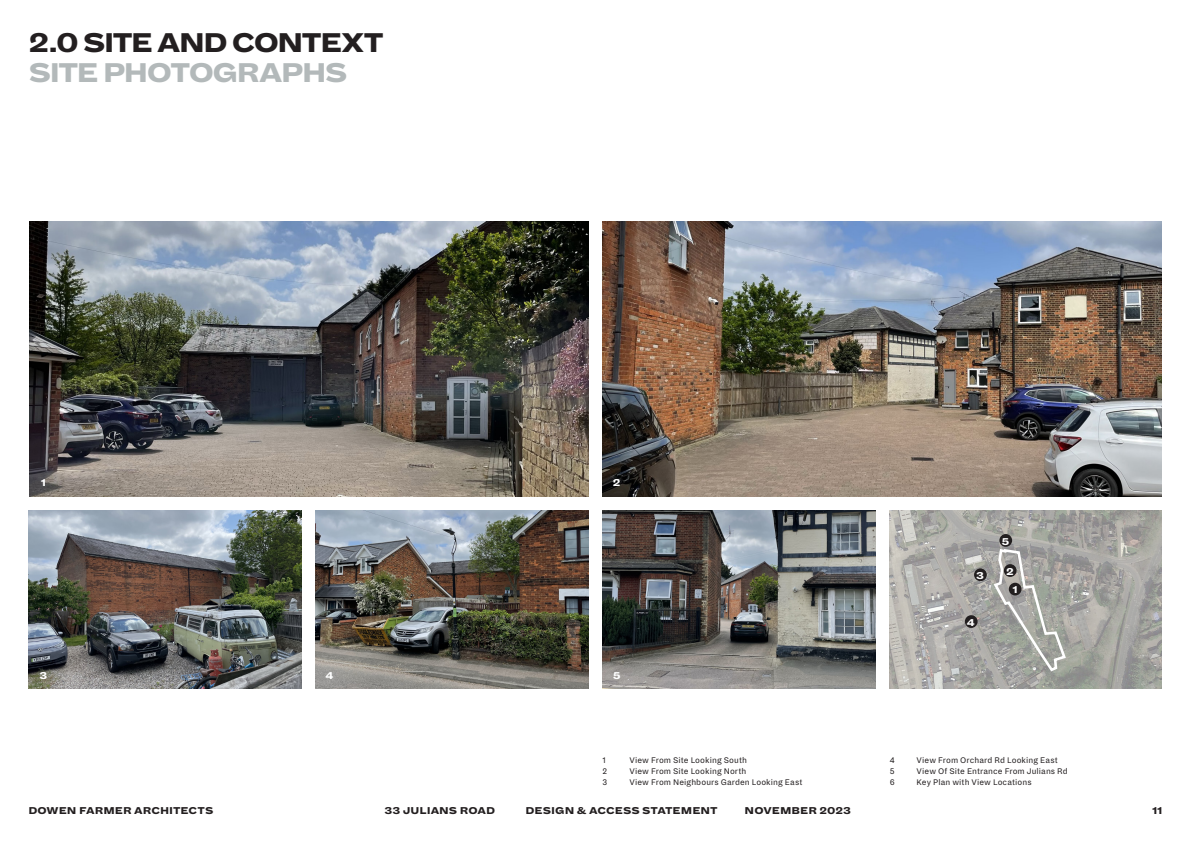
<style>
.page{position:relative;width:1191px;height:842px;background:#fff}
.page>*{position:absolute;margin:0;border:0;box-sizing:border-box;transform-origin:0 0}
.t1{font:900 30px "Dia";letter-spacing:-.06em;color:#231f20}
.t2{font:900 30px "Dia";letter-spacing:-.06em;color:#b3b9ba}
.t3{font:900 11px "Dia";color:#231f20}
.t4{font:900 11px "Dia";color:#fff}
.t5{font:9px "Dia";letter-spacing:.01em;color:#231f20}
</style>
<div class="page">
<img style="left:889px;top:510px;width:272px;height:179px">
<img style="left:29px;top:221px;width:559px;height:275px">
<img style="left:602px;top:221px;width:559px;height:275px">
<img style="left:28px;top:510px;width:273px;height:179px">
<img style="left:315px;top:510px;width:273px;height:179px">
<img style="left:602px;top:510px;width:273px;height:179px">
<svg style="left:991px;top:547px;width:76px;height:126px;background:#a9aaa5"></svg>
<div style="left:1008px;top:583px;width:13px;height:12px;background:#231f20;border-radius:50%"></div>
<div style="left:1003px;top:564px;width:13px;height:13px;background:#231f20;border-radius:50%"></div>
<div style="left:974px;top:568px;width:12px;height:13px;background:#231f20;border-radius:50%"></div>
<div style="left:999px;top:534px;width:13px;height:13px;background:#231f20;border-radius:50%"></div>
<div style="left:964px;top:615px;width:13px;height:13px;background:#231f20;border-radius:50%"></div>
<h1 class="t1" style="left:28px;top:24px;width:357px">2.0 SITE AND CONTEXT</h1>
<h1 class="t2" style="left:28px;top:54px;width:321px">SITE PHOTOGRAPHS</h1>
<p class="t4" style="left:41px;top:476px;width:7px">1</p>
<p class="t4" style="left:613px;top:476px;width:9px">2</p>
<p class="t4" style="left:39px;top:669px;width:9px">3</p>
<p class="t4" style="left:325px;top:669px;width:10px">4</p>
<p class="t4" style="left:613px;top:669px;width:9px">5</p>
<p class="t5" style="left:602px;top:755px;width:5px">1</p>
<p class="t5" style="left:629px;top:755px;width:119px">View From Site Looking South</p>
<p class="t5" style="left:602px;top:766px;width:6px">2</p>
<p class="t5" style="left:629px;top:766px;width:118px">View From Site Looking North</p>
<p class="t5" style="left:602px;top:777px;width:6px">3</p>
<p class="t5" style="left:629px;top:777px;width:174px">View From Neighbours Garden Looking East</p>
<p class="t4" style="left:976px;top:569px;width:9px">3</p>
<p class="t4" style="left:966px;top:616px;width:10px">4</p>
<p class="t4" style="left:1001px;top:534px;width:9px">5</p>
<p class="t4" style="left:1006px;top:564px;width:9px">2</p>
<p class="t4" style="left:1012px;top:582px;width:7px">1</p>
<p class="t5" style="left:889px;top:755px;width:6px">4</p>
<p class="t5" style="left:916px;top:755px;width:143px">View From Orchard Rd Looking East</p>
<p class="t5" style="left:889px;top:766px;width:6px">5</p>
<p class="t5" style="left:916px;top:766px;width:153px">View Of Site Entrance From Julians Rd</p>
<p class="t5" style="left:889px;top:777px;width:7px">6</p>
<p class="t5" style="left:916px;top:777px;width:117px">Key Plan with View Locations</p>
<p class="t3" style="left:28px;top:803px;width:187px">DOWEN FARMER ARCHITECTS</p>
<p class="t3" style="left:384px;top:803px;width:112px">33 JULIANS ROAD</p>
<p class="t3" style="left:525px;top:803px;width:194px">DESIGN &amp; ACCESS STATEMENT</p>
<p class="t3" style="left:744px;top:803px;width:108px">NOVEMBER 2023</p>
<p class="t3" style="left:1152px;top:803px;width:12px">11</p>
</div>
